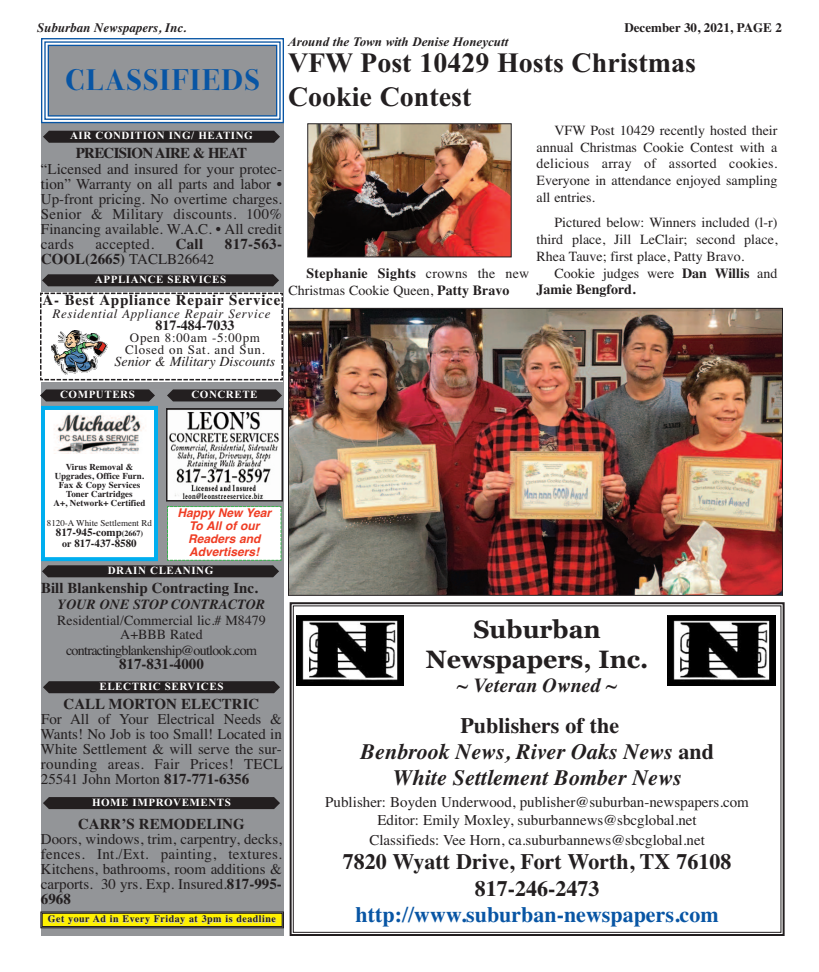
<style>
.page{position:relative;width:819px;height:972px;background:#fff}
.page>*{position:absolute;margin:0;border:0;box-sizing:border-box;transform-origin:0 0}
.t1{font:700 30px "Bodoni Svty Two ITCTT";letter-spacing:.055em;color:#0855a4}
.t2{font:700 28px/33.6px "Times New Roman";color:#231f20}
.t3{font:700 25px/30px "Georgia";color:#231f20;text-align:center}
.t4{font:italic 700 22px/26.4px "Times";color:#231f20;text-align:center}
.t5{font:700 22px/26.4px "Times";color:#231f20;text-align:center}
.t6{font:700 22px "Times";color:#0855a4}
.t7{font:italic 700 20px "Times";color:#231f20}
.t8{font:15px/15px "Times";color:#231f20;text-align:justify}
.t9{font:700 15px "Times";color:#231f20}
.t10{font:700 15px "Times";letter-spacing:.05em;color:#231f20}
.t11{font:700 15px "Times";letter-spacing:-.05em;color:#231f20}
.t12{font:15px "Times";letter-spacing:.02em;color:#231f20}
.t13{font:14px/16.8px "Times";color:#231f20;text-align:justify}
.t14{font:700 14px/16.8px "Times";color:#231f20}
.t15{font:14px "Times";letter-spacing:-.05em;color:#231f20}
.t16{font:italic 14px "Times";color:#231f20}
.t17{font:italic 700 14px "Times";color:#231f20}
.t18{font:13px/12px "Times";letter-spacing:.05em;color:#231f20;text-align:center}
.t19{font:italic 13px "Times";letter-spacing:.05em;color:#231f20}
.t20{font:italic 700 13px "Times New Roman";color:#231f20}
.t21{font:italic 700 13px "Times";color:#231f20}
.t22{font:700 13px "Times";color:#231f20}
.t23{font:italic 700 12px/13px "Helvetica";color:#ef3d24;text-align:center}
.t24{font:700 11px "Times New Roman";letter-spacing:.05em;color:#fff}
.t25{font:700 11px/11px "Times";color:#231f20;text-align:center}
.t26{font:700 10px "Times";letter-spacing:.05em;color:#231f20}
.t27{font:700 9px/9.2px "Times";color:#231f20;text-align:center}
.t28{font:9px "Times";color:#231f20}
.s1{font-weight:400}
.s2{font-weight:400;font-size:14px}
.s3{font-weight:700}
.s4{font-size:8px}
.s5{font-size:10px}
.s6{font-style:normal}
</style>
<div class="page">
<div style="left:290px;top:602px;width:495px;height:334px;border:2px solid #231f20"></div>
<div style="left:293px;top:606px;width:488px;height:327px;border:1px solid #231f20"></div>
<img style="left:296px;top:615px;width:108px;height:71px">
<img style="left:668px;top:615px;width:107px;height:71px">
<div style="left:41px;top:123px;width:243px;height:813px;background:#939598"></div>
<div style="left:49px;top:46px;width:227px;height:69px;background:#939598"></div>
<div style="left:41px;top:38px;width:243px;height:85px;border:1px solid #0855a4"></div>
<div style="left:44px;top:41px;width:237px;height:79px;border:1px solid #0855a4"></div>
<div style="left:48px;top:45px;width:229px;height:72px;border:1px solid #0855a4"></div>
<svg style="left:43px;top:131px;width:237px;height:12px;background:#282425"></svg>
<svg style="left:43px;top:681px;width:237px;height:12px;background:#272324"></svg>
<div style="left:43px;top:797px;width:237px;height:12px;background:#231f20"></div>
<svg style="left:42px;top:274px;width:237px;height:12px;background:#282425"></svg>
<svg style="left:167px;top:389px;width:115px;height:12px"></svg>
<svg style="left:40px;top:389px;width:115px;height:12px"></svg>
<img style="left:169px;top:411px;width:111px;height:88px">
<div style="left:166px;top:408px;width:117px;height:94px;border:2px solid #231f20"></div>
<div style="left:45px;top:410px;width:109px;height:147px;background:#fff"></div>
<div style="left:41px;top:406px;width:117px;height:155px;border:4px solid #00aeef"></div>
<img style="left:54px;top:413px;width:90px;height:41px">
<div style="left:42px;top:913px;width:240px;height:13px;background:#fff101"></div>
<div style="left:40px;top:911px;width:244px;height:17px;border:1px solid #231f20"></div>
<div style="left:42px;top:913px;width:240px;height:14px;border:1px solid #231f20"></div>
<svg style="left:42px;top:506px;width:240px;height:71px"></svg>
<svg style="left:40px;top:292px;width:243px;height:89px;background:#f6f6f6"></svg>
<img style="left:51px;top:331px;width:57px;height:44px">
<img style="left:309px;top:125px;width:201px;height:130px">
<div style="left:307px;top:123px;width:205px;height:134px;border:1px solid #231f20"></div>
<img style="left:290px;top:310px;width:491px;height:284px">
<div style="left:288px;top:308px;width:495px;height:288px;border:1px solid #231f20"></div>
<p class="t21" style="left:37px;top:20px;width:151px">Suburban Newspapers, Inc.</p>
<p class="t22" style="left:624px;top:20px;width:159px">December 30, 2021, PAGE 2</p>
<h1 class="t1" style="left:65px;top:55px;width:196px">CLASSIFIEDS</h1>
<p class="t20" style="left:288px;top:34px;width:222px">Around the Town with Denise Honeycutt</p>
<h2 class="t2" style="left:288px;top:46px;width:410px">VFW POST 10429 HOSTS CHRISTMAS<br>COOKIE CONTEST</h2>
<p class="t13" style="left:537px;top:122px;width:243px;text-indent:18px">VFW Post 10429 recently hosted their annual Christmas Cookie Contest with a delicious array of assorted cookies.<br>Everyone in attendance enjoyed sampling all entries.</p>
<p class="t13" style="left:537px;top:214px;width:243px;text-indent:18px">Pictured below: Winners included (l-r) third place, Jill LeClair; second place, Rhea Tauve; first place, Patty Bravo.</p>
<p class="t14" style="left:537px;top:264px;width:243px;text-indent:18px"><span class="s1">Cookie judges were</span> Dan Willis <span class="s1">and<br></span>Jamie Bengford.</p>
<p class="t24" style="left:70px;top:129px;width:184px">AIR CONDITION ING/ HEATING</p>
<p class="t11" style="left:76px;top:144px;width:173px">PRECISION AIRE &amp; HEAT</p>
<p class="t8" style="left:41px;top:161px;width:243px">“Licensed and insured for your protec&shy;tion” Warranty on all parts and labor • Up-front pricing. No overtime charges.<br>Senior &amp; Military discounts. 100% Financing available. W.A.C. • All credit cards</p>
<p class="t12" style="left:95px;top:235px;width:60px">accepted.</p>
<p class="t9" style="left:176px;top:235px;width:29px">Call</p>
<p class="t9" style="left:225px;top:235px;width:59px">817-563-</p>
<p class="t9" style="left:41px;top:250px;width:175px">COOL(2665) <span class="s1">TACLB2664</span><span class="s2">2</span></p>
<p class="t13" style="left:288px;top:265px;width:242px;text-indent:18px"><span class="s3">Stephanie Sights</span> crowns the new<br>Christmas Cookie Queen, <span class="s3">Patty Bravo</span></p>
<p class="t24" style="left:95px;top:273px;width:133px">APPLIANCE SERVICES</p>
<p class="t10" style="left:43px;top:291px;width:239px">A- Best Appliance Repair Service</p>
<p class="t19" style="left:52px;top:306px;width:220px">Residential Appliance Repair Service</p>
<p class="t14" style="left:155px;top:317px;width:81px">817-484-7033</p>
<p class="t18" style="left:125px;top:332px;width:141px">Open 8:00am -5:00pm<br>Closed on Sat. and Sun.</p>
<p class="t16" style="left:115px;top:353px;width:162px">Senior &amp; Military Discounts</p>
<p class="t24" style="left:60px;top:388px;width:76px">COMPUTERS</p>
<p class="t24" style="left:191px;top:388px;width:68px">CONCRETE</p>
<p class="t27" style="left:54px;top:462px;width:93px">Virus Removal &amp;<br>Upgrades, Office Furn.<br>Fax &amp; Copy Services<br>Toner Cartridges<br>A+, Network+ Certified</p>
<p class="t28" style="left:47px;top:517px;width:107px">8120-A White Settlement Rd</p>
<p class="t25" style="left:56px;top:526px;width:89px">817-945-comp<span class="s4">(2667) </span><span class="s5">or</span> 817-437-8580</p>
<p class="t23" style="left:177px;top:507px;width:95px">Happy New Year<br>To All of our<br>Readers and<br>Advertisers!</p>
<p class="t24" style="left:108px;top:564px;width:107px">DRAIN CLEANING</p>
<p class="t9" style="left:41px;top:579px;width:219px">Bill Blankenship Contracting Inc.</p>
<p class="t17" style="left:58px;top:596px;width:209px">YOUR ONE STOP CONTRACTOR</p>
<p class="t13" style="left:57px;top:613px;width:210px;line-height:14px;text-align:center">Residential/Commercial lic.# M8479<br>A+BBB Rated</p>
<p class="t15" style="left:66px;top:641px;width:192px">contractingblankenship@outlook.com</p>
<p class="t9" style="left:119px;top:655px;width:86px">817-831-4000</p>
<p class="t9" style="left:64px;top:695px;width:197px">CALL MORTON ELECTRIC</p>
<p class="t8" style="left:41px;top:711px;width:243px">For All of Your Electrical Needs &amp; Wants! No Job is too Small! Located in White Settlement &amp; will serve the sur&shy;rounding areas. Fair Prices! TECL 25541 John Morton <span class="s3">817-771-6356</span></p>
<p class="t9" style="left:78px;top:815px;width:168px">CARR’S REMODELING</p>
<p class="t8" style="left:41px;top:831px;width:243px">Doors, windows, trim, carpentry, decks, fences. Int./Ext. painting, textures.<br>Kitchens, bathrooms, room additions &amp; carports. 30 yrs. Exp. Insured.<span class="s3">817-995- 6968</span></p>
<p class="t24" style="left:100px;top:679px;width:125px">ELECTRIC SERVICES</p>
<p class="t24" style="left:92px;top:795px;width:140px">HOME IMPROVEMENTS</p>
<p class="t26" style="left:48px;top:913px;width:230px">Get your Ad in Every Friday at 3pm is deadline</p>
<h3 class="t3" style="left:426px;top:614px;width:224px">Suburban<br>Newspapers, Inc.</h3>
<h3 class="t7" style="left:457px;top:674px;width:162px">~ Veteran Owned ~</h3>
<h3 class="t4" style="left:360px;top:712px;width:355px"><span class="s6">Publishers of the<br></span>Benbrook News, River Oaks News <span class="s6">and<br></span>White Settlement Bomber News</h3>
<p class="t8" style="left:325px;top:792px;width:425px;line-height:18px;text-align:center">Publisher: Boyden Underwood, publisher@suburban-newspapers.com<br>Editor: Emily Moxley, suburbannews@sbcglobal.net</p>
<p class="t8" style="left:369px;top:832px;width:337px">Classifieds: Vee Horn, ca.suburbannews@sbcglobal.net</p>
<h3 class="t5" style="left:343px;top:849px;width:390px">7820 Wyatt Drive, Fort Worth, TX 76108<br>817-246-2473</h3>
<h3 class="t6" style="left:356px;top:902px;width:365px">http://www.suburban-newspapers.com</h3>
</div>
